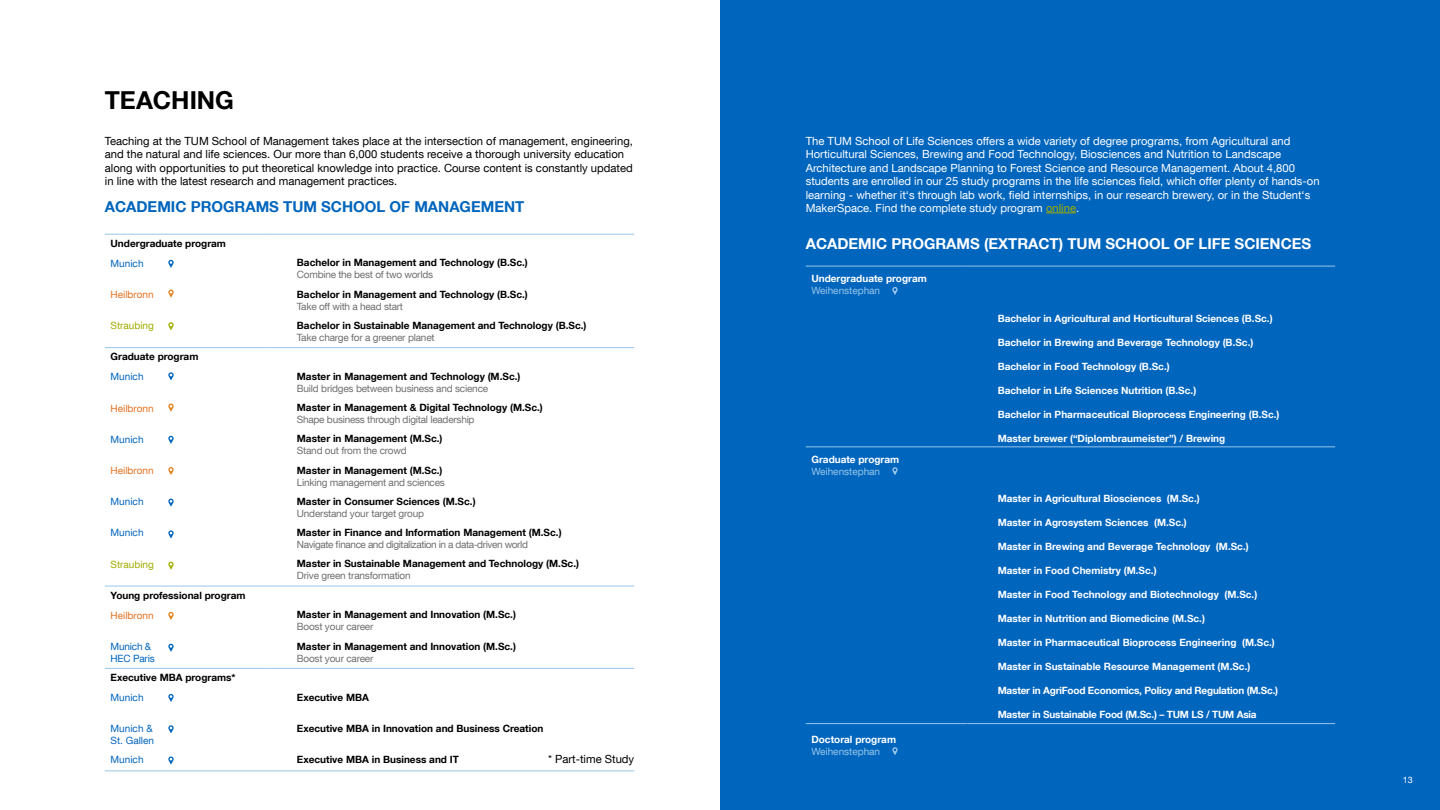
<style>
.page{position:relative;width:1440px;height:810px;background:#fff}
.page>*{position:absolute;margin:0;border:0;box-sizing:border-box;transform-origin:0 0}
.t1{font:700 24.75px "TUM Neue Helvetica";color:#000}
.t2{font:700 15px "TUM Neue Helvetica";color:#fff}
.t3{font:700 15px "TUM Neue Helvetica";color:#0065bd}
.t4{font:11.25px/13.5px "TUM Neue Helvetica";color:#fff}
.t5{font:11.25px/13.5px "TUM Neue Helvetica";color:#000}
.t6{font:700 10.05px "TUM Neue Helvetica";color:#fff}
.t7{font:700 10.05px "TUM Neue Helvetica";color:#000}
.t8{font:10.05px "TUM Neue Helvetica";letter-spacing:-.025em;color:#706f6f}
.t9{font:700 10.05px "TUM Neue Helvetica";letter-spacing:-.02em;color:#fff}
.t10{font:10.05px/12px "TUM Neue Helvetica";color:#0065bd}
.t11{font:10.05px "TUM Neue Helvetica";color:#98c6ea}
.t12{font:10.05px "TUM Neue Helvetica";color:#e37222}
.t13{font:10.05px "TUM Neue Helvetica";color:#a2ad00}
.t14{font:10.05px/12px "TUM Neue Helvetica";letter-spacing:-.02em;color:#0065bd}
.t15{font:9px "TUM Neue Helvetica";color:#fff}
.s1{color:#a2ad00}
</style>
<div class="page">
<div style="left:720px;top:0;width:720px;height:810px;background:#0065bd"></div>
<hr style="left:806px;top:446px;width:162px;height:1px;background:#98c6ea">
<hr style="left:968px;top:446px;width:367px;height:1px;background:#98c6ea">
<hr style="left:806px;top:723px;width:162px;height:1px;background:#98c6ea">
<hr style="left:968px;top:723px;width:367px;height:1px;background:#98c6ea">
<hr style="left:806px;top:266px;width:162px;height:1px;background:#98c6ea">
<hr style="left:968px;top:266px;width:367px;height:1px;background:#98c6ea">
<svg style="left:892px;top:287px;width:6px;height:8px"></svg>
<svg style="left:892px;top:467px;width:6px;height:8px"></svg>
<svg style="left:892px;top:747px;width:6px;height:8px"></svg>
<hr style="left:1046px;top:213px;width:30px;height:1px;background:#a2ad00">
<hr style="left:105px;top:347px;width:162px;height:1px;background:#98c6ea">
<hr style="left:267px;top:347px;width:367px;height:1px;background:#98c6ea">
<hr style="left:105px;top:586px;width:162px;height:1px;background:#98c6ea">
<hr style="left:267px;top:586px;width:367px;height:1px;background:#98c6ea">
<hr style="left:105px;top:668px;width:162px;height:1px;background:#98c6ea">
<hr style="left:267px;top:668px;width:367px;height:1px;background:#98c6ea">
<hr style="left:105px;top:770px;width:162px;height:1px;background:#98c6ea">
<hr style="left:267px;top:770px;width:367px;height:1px;background:#98c6ea">
<hr style="left:105px;top:234px;width:162px;height:1px;background:#98c6ea">
<hr style="left:267px;top:234px;width:367px;height:1px;background:#98c6ea">
<svg style="left:168px;top:290px;width:6px;height:8px"></svg>
<svg style="left:168px;top:260px;width:6px;height:8px"></svg>
<svg style="left:168px;top:322px;width:6px;height:8px"></svg>
<svg style="left:168px;top:372px;width:6px;height:8px"></svg>
<svg style="left:168px;top:436px;width:6px;height:8px"></svg>
<svg style="left:168px;top:467px;width:6px;height:8px"></svg>
<svg style="left:168px;top:404px;width:6px;height:8px"></svg>
<svg style="left:168px;top:499px;width:6px;height:8px"></svg>
<svg style="left:168px;top:530px;width:6px;height:8px"></svg>
<svg style="left:168px;top:562px;width:6px;height:8px"></svg>
<svg style="left:168px;top:612px;width:6px;height:8px"></svg>
<svg style="left:168px;top:694px;width:6px;height:8px"></svg>
<svg style="left:168px;top:725px;width:6px;height:8px"></svg>
<svg style="left:168px;top:757px;width:6px;height:7px"></svg>
<svg style="left:168px;top:644px;width:6px;height:8px"></svg>
<h1 class="t1" style="left:105px;top:85px;width:131px">TEACHING</h1>
<p class="t5" style="left:105px;top:134px;width:530px">Teaching at the TUM School of Management takes place at the intersection of management, engineering, and the natural and life sciences. Our more than 6,000 students receive a thorough university education along with opportunities to put theoretical knowledge into practice. Course content is constantly updated in line with the latest research and management practices.</p>
<h2 class="t3" style="left:105px;top:197px;width:421px">ACADEMIC PROGRAMS TUM SCHOOL OF MANAGEMENT</h2>
<p class="t7" style="left:111px;top:237px;width:117px">Undergraduate program</p>
<p class="t10" style="left:111px;top:257px;width:35px">Munich</p>
<p class="t7" style="left:297px;top:257px;width:233px">Bachelor in Management and Technology (B.Sc.)</p>
<p class="t8" style="left:297px;top:269px;width:138px">Combine the best of two worlds</p>
<p class="t12" style="left:111px;top:288px;width:45px">Heilbronn</p>
<p class="t7" style="left:297px;top:288px;width:233px">Bachelor in Management and Technology (B.Sc.)</p>
<p class="t8" style="left:297px;top:300px;width:108px">Take off with a head start</p>
<p class="t13" style="left:111px;top:319px;width:45px">Straubing</p>
<p class="t7" style="left:297px;top:319px;width:291px">Bachelor in Sustainable Management and Technology (B.Sc.)</p>
<p class="t8" style="left:297px;top:331px;width:139px">Take charge for a greener planet</p>
<p class="t7" style="left:111px;top:351px;width:89px">Graduate program</p>
<p class="t10" style="left:111px;top:371px;width:35px">Munich</p>
<p class="t7" style="left:297px;top:370px;width:225px">Master in Management and Technology (M.Sc.)</p>
<p class="t8" style="left:297px;top:382px;width:193px">Build bridges between business and science</p>
<p class="t12" style="left:111px;top:402px;width:45px">Heilbronn</p>
<p class="t7" style="left:297px;top:401px;width:248px">Master in Management &amp; Digital Technology (M.Sc.)</p>
<p class="t8" style="left:297px;top:413px;width:179px">Shape business through digital leadership</p>
<p class="t10" style="left:111px;top:433px;width:35px">Munich</p>
<p class="t7" style="left:297px;top:432px;width:147px">Master in Management (M.Sc.)</p>
<p class="t8" style="left:297px;top:445px;width:111px">Stand out from the crowd</p>
<p class="t12" style="left:111px;top:464px;width:45px">Heilbronn</p>
<p class="t7" style="left:297px;top:464px;width:147px">Master in Management (M.Sc.)</p>
<p class="t8" style="left:297px;top:476px;width:150px">Linking management and sciences</p>
<p class="t10" style="left:111px;top:495px;width:35px">Munich</p>
<p class="t7" style="left:297px;top:495px;width:180px">Master in Consumer Sciences (M.Sc.)</p>
<p class="t8" style="left:297px;top:507px;width:129px">Understand your target group</p>
<p class="t10" style="left:111px;top:527px;width:35px">Munich</p>
<p class="t7" style="left:297px;top:526px;width:266px">Master in Finance and Information Management (M.Sc.)</p>
<p class="t8" style="left:297px;top:538px;width:233px">Navigate finance and digitalization in a data-driven world</p>
<p class="t13" style="left:111px;top:558px;width:45px">Straubing</p>
<p class="t7" style="left:297px;top:557px;width:284px">Master in Sustainable Management and Technology (M.Sc.)</p>
<p class="t8" style="left:297px;top:569px;width:115px">Drive green transformation</p>
<p class="t7" style="left:111px;top:589px;width:136px">Young professional program</p>
<p class="t12" style="left:111px;top:609px;width:45px">Heilbronn</p>
<p class="t7" style="left:297px;top:608px;width:221px">Master in Management and Innovation (M.Sc.)</p>
<p class="t8" style="left:297px;top:621px;width:78px">Boost your career</p>
<p class="t14" style="left:111px;top:640px;width:46px">Munich &amp;<br>HEC Paris</p>
<p class="t7" style="left:297px;top:640px;width:221px">Master in Management and Innovation (M.Sc.)</p>
<p class="t8" style="left:297px;top:652px;width:78px">Boost your career</p>
<p class="t7" style="left:111px;top:671px;width:127px">Executive MBA programs*</p>
<p class="t10" style="left:111px;top:691px;width:35px">Munich</p>
<p class="t7" style="left:297px;top:691px;width:74px">Executive MBA</p>
<p class="t10" style="left:111px;top:722px;width:45px">Munich &amp;<br>St. Gallen</p>
<p class="t7" style="left:297px;top:722px;width:248px">Executive MBA in Innovation and Business Creation</p>
<p class="t10" style="left:111px;top:754px;width:35px">Munich</p>
<p class="t7" style="left:297px;top:753px;width:164px">Executive MBA in Business and IT</p>
<p class="t5" style="left:548px;top:752px;width:88px">* Part-time Study</p>
<p class="t4" style="left:806px;top:134px;width:515px">The TUM School of Life Sciences offers a wide variety of degree programs, from Agricultural and Horticultural Sciences, Brewing and Food Technology, Biosciences and Nutrition to Landscape Architecture and Landscape Planning to Forest Science and Resource Management. About 4,800 students are enrolled in our 25 study programs in the life sciences field, which offer plenty of hands-on learning - whether it‘s through lab work, field internships, in our research brewery, or in the Student‘s MakerSpace. Find the complete study program <span class="s1">online</span>.</p>
<h2 class="t2" style="left:806px;top:234px;width:507px">ACADEMIC PROGRAMS (EXTRACT) TUM SCHOOL OF LIFE SCIENCES</h2>
<p class="t6" style="left:811px;top:272px;width:117px">Undergraduate program</p>
<p class="t11" style="left:811px;top:284px;width:70px">Weihenstephan</p>
<p class="t6" style="left:998px;top:312px;width:276px">Bachelor in Agricultural and Horticultural Sciences (B.Sc.)</p>
<p class="t6" style="left:998px;top:336px;width:257px">Bachelor in Brewing and Beverage Technology (B.Sc.)</p>
<p class="t6" style="left:998px;top:360px;width:174px">Bachelor in Food Technology (B.Sc.)</p>
<p class="t6" style="left:998px;top:384px;width:200px">Bachelor in Life Sciences Nutrition (B.Sc.)</p>
<p class="t6" style="left:998px;top:408px;width:283px">Bachelor in Pharmaceutical Bioprocess Engineering (B.Sc.)</p>
<p class="t6" style="left:998px;top:432px;width:229px">Master brewer (“Diplombraumeister”) / Brewing</p>
<p class="t6" style="left:811px;top:453px;width:89px">Graduate program</p>
<p class="t11" style="left:811px;top:465px;width:70px">Weihenstephan</p>
<p class="t6" style="left:998px;top:492px;width:204px">Master in Agricultural Biosciences (M.Sc.)</p>
<p class="t6" style="left:998px;top:516px;width:191px">Master in Agrosystem Sciences (M.Sc.)</p>
<p class="t6" style="left:998px;top:540px;width:253px">Master in Brewing and Beverage Technology (M.Sc.)</p>
<p class="t6" style="left:998px;top:564px;width:160px">Master in Food Chemistry (M.Sc.)</p>
<p class="t6" style="left:998px;top:588px;width:261px">Master in Food Technology and Biotechnology (M.Sc.)</p>
<p class="t6" style="left:998px;top:612px;width:209px">Master in Nutrition and Biomedicine (M.Sc.)</p>
<p class="t6" style="left:998px;top:636px;width:279px">Master in Pharmaceutical Bioprocess Engineering (M.Sc.)</p>
<p class="t6" style="left:998px;top:660px;width:254px">Master in Sustainable Resource Management (M.Sc.)</p>
<p class="t9" style="left:998px;top:684px;width:282px">Master in AgriFood Economics, Policy and Regulation (M.Sc.)</p>
<p class="t9" style="left:998px;top:708px;width:260px">Master in Sustainable Food (M.Sc.) – TUM LS / TUM Asia</p>
<p class="t6" style="left:811px;top:733px;width:86px">Doctoral program</p>
<p class="t11" style="left:811px;top:745px;width:70px">Weihenstephan</p>
<p class="t15" style="left:1403px;top:774px;width:12px">13</p>
</div>
